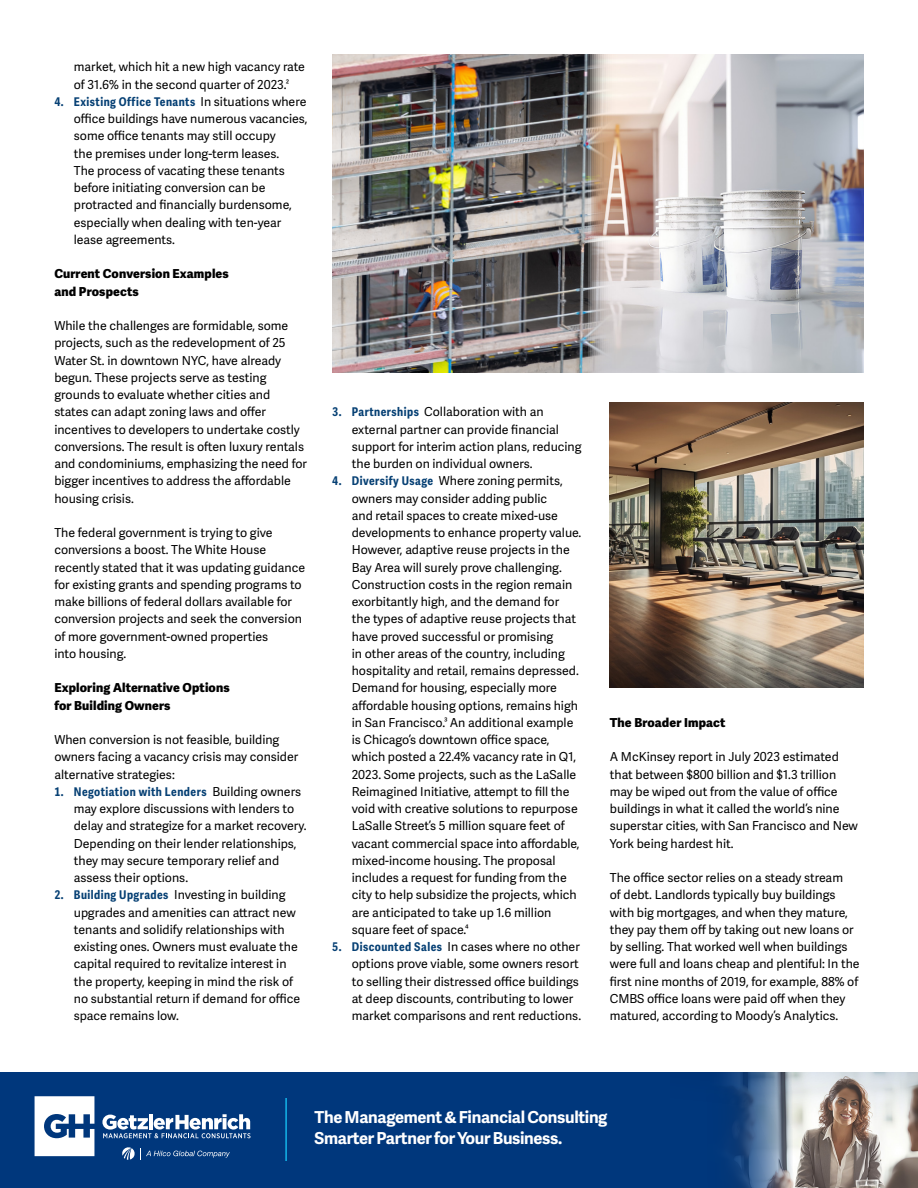
<style>
.page{position:relative;width:918px;height:1188px;background:#fff}
.page>*{position:absolute;margin:0;border:0;box-sizing:border-box;transform-origin:0 0}
.t1{font:700 16.5px/21px "Adelle Sans";letter-spacing:-.02em;color:#fff}
.t2{font:12.3px/17.2px "Adelle Sans";color:#000}
.t3{font:800 12.3px/17.2px "Adelle Sans";letter-spacing:.01em;color:#000}
.t4{font:700 12px "Adelle Sans Cnd";letter-spacing:.04em;color:#064074}
.s1{font-family:"Adelle Sans";font-weight:400;font-size:12.3px;color:#000}
.s2{font-family:"Adelle Sans Cnd";font-weight:700;font-size:12px;color:#064074}
</style>
<div class="page">
<img style="left:332px;top:54px;width:86px;height:319px">
<div style="left:0;top:1072px;width:918px;height:116px;background:#00377c"></div>
<hr style="left:285px;top:1098px;width:2px;height:63px;background:#13b5ea">
<img style="left:725px;top:1072px;width:193px;height:116px">
<img style="left:610px;top:403px;width:254px;height:284px">
<img style="left:418px;top:54px;width:446px;height:319px">
<svg style="left:102px;top:1114px;width:149px;height:24px"></svg>
<svg style="left:35px;top:1096px;width:59px;height:60px"></svg>
<svg style="left:122px;top:1147px;width:108px;height:13px"></svg>
<p class="t2" style="left:74px;top:58px;width:233px">market, which hit a new high vacancy rate of 31.6% in the second quarter of 2023.<sup>2</sup></p>
<p class="t4" style="left:54px;top:94px;width:254px">4. Existing Office Tenants <span class="s1">In situations where</span></p>
<p class="t2" style="left:74px;top:110px;width:235px">office buildings have numerous vacancies, some office tenants may still occupy<br>the premises under long-term leases.<br>The process of vacating these tenants before initiating conversion can be protracted and financially burdensome, especially when dealing with ten-year lease agreements.</p>
<p class="t3" style="left:54px;top:265px;width:176px">Current Conversion Examples and Prospects</p>
<p class="t2" style="left:54px;top:317px;width:254px">While the challenges are formidable, some projects, such as the redevelopment of 25<br>Water St. in downtown NYC, have already begun. These projects serve as testing grounds to evaluate whether cities and states can adapt zoning laws and offer incentives to developers to undertake costly conversions. The result is often luxury rentals and condominiums, emphasizing the need for bigger incentives to address the affordable housing crisis.</p>
<p class="t2" style="left:54px;top:524px;width:252px">The federal government is trying to give conversions a boost. The White House recently stated that it was updating guidance for existing grants and spending programs to make billions of federal dollars available for conversion projects and seek the conversion of more government-owned properties<br>into housing.</p>
<p class="t3" style="left:54px;top:679px;width:177px">Exploring Alternative Options for Building Owners</p>
<p class="t2" style="left:54px;top:731px;width:246px">When conversion is not feasible, building owners facing a vacancy crisis may consider alternative strategies:</p>
<p class="t4" style="left:54px;top:784px;width:248px">1. Negotiation with Lenders <span class="s1">Building owners</span></p>
<p class="t2" style="left:74px;top:800px;width:234px">may explore discussions with lenders to delay and strategize for a market recovery.<br>Depending on their lender relationships, they may secure temporary relief and assess their options.</p>
<p class="t2" style="left:74px;top:886px;width:228px;text-indent:-20px"><span class="s2">2. Building Upgrades</span> Investing in building upgrades and amenities can attract new tenants and solidify relationships with existing ones. Owners must evaluate the capital required to revitalize interest in the property, keeping in mind the risk of no substantial return if demand for office space remains low.</p>
<p class="t2" style="left:352px;top:403px;width:231px;text-indent:-20px"><span class="s2">3. Partnerships</span> Collaboration with an external partner can provide financial support for interim action plans, reducing the burden on individual owners.</p>
<p class="t2" style="left:352px;top:472px;width:231px;text-indent:-20px"><span class="s2">4. Diversify Usage</span> Where zoning permits, owners may consider adding public<br>and retail spaces to create mixed-use developments to enhance property value.<br>However, adaptive reuse projects in the Bay Area will surely prove challenging.<br>Construction costs in the region remain exorbitantly high, and the demand for<br>the types of adaptive reuse projects that have proved successful or promising<br>in other areas of the country, including hospitality and retail, remains depressed.<br>Demand for housing, especially more affordable housing options, remains high in San Francisco.<sup>3</sup> An additional example is Chicago’s downtown office space, which posted a 22.4% vacancy rate in Q1, 2023. Some projects, such as the LaSalle Reimagined Initiative, attempt to fill the void with creative solutions to repurpose LaSalle Street’s 5 million square feet of vacant commercial space into affordable, mixed-income housing. The proposal includes a request for funding from the city to help subsidize the projects, which are anticipated to take up 1.6 million square feet of space.<sup>4</sup></p>
<p class="t2" style="left:352px;top:938px;width:231px;text-indent:-20px"><span class="s2">5. Discounted Sales</span> In cases where no other options prove viable, some owners resort to selling their distressed office buildings at deep discounts, contributing to lower market comparisons and rent reductions.</p>
<p class="t3" style="left:610px;top:714px;width:117px">The Broader Impact</p>
<p class="t2" style="left:610px;top:748px;width:250px">A McKinsey report in July 2023 estimated that between $800 billion and $1.3 trillion may be wiped out from the value of office buildings in what it called the world’s nine superstar cities, with San Francisco and New York being hardest hit.</p>
<p class="t2" style="left:610px;top:869px;width:251px">The office sector relies on a steady stream<br>of debt. Landlords typically buy buildings with big mortgages, and when they mature, they pay them off by taking out new loans or by selling. That worked well when buildings were full and loans cheap and plentiful: In the first nine months of 2019, for example, 88% of CMBS office loans were paid off when they matured, according to Moody’s Analytics.</p>
<h1 class="t1" style="left:315px;top:1106px;width:294px">The Management &amp; Financial Consulting<br>Smarter Partner for Your Business.</h1>
</div>
